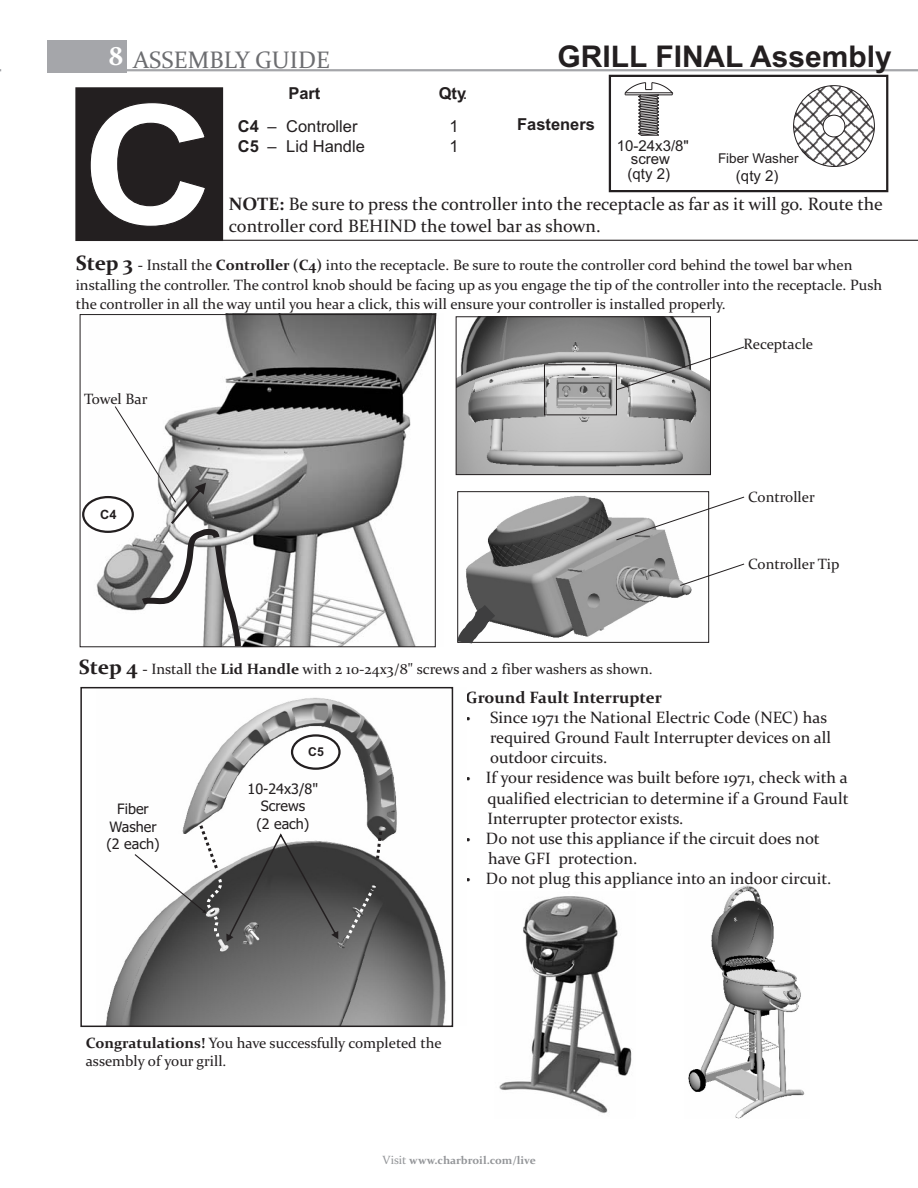
<style>
.page{position:relative;width:918px;height:1188px;background:#fff}
.page>*{position:absolute;margin:0;border:0;box-sizing:border-box;transform-origin:0 0}
.t1{font:700 30px "Arial";color:#231f20}
.t2{font:24px "Constantia";color:#6c6d70}
.t3{font:18px/21.9px "Constantia";color:#231f20}
.t4{font:16.5px/20.1px "Constantia";color:#231f20}
.t5{font:16.5px "Arial";color:#231f20}
.t6{font:700 16.5px "Constantia";color:#231f20}
.t7{font:700 16.5px "Arial";color:#231f20}
.t8{font:15px/20px "Constantia";color:#231f20}
.t9{font:15px/28px "Arial";color:#231f20;text-align:center}
.t10{font:14.4px/17.2px "Tahoma";color:#231f20;text-align:center}
.t11{font:13.5px "Arial";color:#231f20}
.t12{font:700 12.75px "Arial";color:#231f20}
.t13{font:700 12.3px "Arial";color:#231f20}
.t14{font:700 11.25px "Constantia";color:#939598}
.s1{font-weight:700;font-size:27px;color:#fff}
.s2{font-weight:400}
.s3{font-weight:700}
.s4{font-weight:700;font-size:21px}
.s5{font-weight:400;font-size:12px}
</style>
<div class="page">
<img style="left:89px;top:314px;width:348px;height:331px">
<div style="left:80px;top:314px;width:356px;height:333px;border:1px solid #231f20"></div>
<div style="left:47px;top:40px;width:80px;height:33px;background:#a5a6aa"></div>
<hr style="left:122px;top:69px;width:796px;height:2px;background:#a5a6aa">
<div style="left:77px;top:88px;width:145px;height:152px;background:#231f20"></div>
<div style="left:75px;top:87px;width:148px;height:154px;border:2px solid #231f20"></div>
<svg style="left:90px;top:103px;width:115px;height:123px"></svg>
<hr style="left:79px;top:240px;width:839px;height:1px;background:#231f20">
<img style="left:458px;top:318px;width:251px;height:155px">
<div style="left:82px;top:496px;width:52px;height:37px;background:#fff;border:2px solid #231f20;border-radius:50%"></div>
<div style="left:456px;top:316px;width:255px;height:159px;border:1px solid #231f20"></div>
<img style="left:466px;top:495px;width:226px;height:143px">
<div style="left:457px;top:491px;width:252px;height:152px;border:1px solid #231f20"></div>
<div style="left:544px;top:364px;width:73px;height:51px;border:1px solid #231f20"></div>
<svg style="left:616px;top:346px;width:129px;height:45px"></svg>
<svg style="left:616px;top:496px;width:129px;height:45px"></svg>
<svg style="left:679px;top:563px;width:66px;height:23px"></svg>
<svg style="left:457px;top:589px;width:54px;height:55px"></svg>
<svg style="left:114px;top:406px;width:130px;height:242px"></svg>
<img style="left:688px;top:885px;width:117px;height:233px">
<img style="left:499px;top:896px;width:133px;height:217px">
<div style="left:609px;top:75px;width:279px;height:117px;border:2px solid #231f20"></div>
<img style="left:106px;top:688px;width:348px;height:337px">
<div style="left:80px;top:687px;width:373px;height:340px;border:2px solid #231f20"></div>
<svg style="left:291px;top:734px;width:50px;height:36px"></svg>
<svg style="left:135px;top:822px;width:249px;height:121px"></svg>
<svg style="left:793px;top:85px;width:82px;height:82px"></svg>
<svg style="left:624px;top:82px;width:50px;height:54px"></svg>
<h2 class="t2" style="left:109px;top:50px;width:223px"><span class="s1">8</span> ASSEMBLY GUIDE</h2>
<h1 class="t1" style="left:558px;top:45px;width:336px">GRILL FINAL Assembly</h1>
<p class="t7" style="left:288px;top:87px;width:34px">Part</p>
<p class="t7" style="left:439px;top:87px;width:30px">Qty<span class="s2">.</span></p>
<p class="t5" style="left:238px;top:120px;width:121px"><span class="s3">C4</span> – Controller</p>
<p class="t5" style="left:450px;top:120px;width:11px">1</p>
<p class="t7" style="left:517px;top:118px;width:79px">Fasteners</p>
<p class="t5" style="left:238px;top:140px;width:129px"><span class="s3">C5</span> – Lid Handle</p>
<p class="t5" style="left:450px;top:140px;width:11px">1</p>
<p class="t9" style="left:617px;top:133px;width:74px">10-24x3/8" (qty 2)</p>
<p class="t9" style="left:631px;top:146px;width:41px">screw</p>
<p class="t11" style="left:718px;top:153px;width:82px">Fiber Washer</p>
<p class="t9" style="left:736px;top:163px;width:44px">(qty 2)</p>
<p class="t3" style="left:229px;top:195px;width:655px"><span class="s3">NOTE:</span> Be sure to press the controller into the receptacle as far as it will go. Route the controller cord BEHIND the towel bar as shown.</p>
<p class="t8" style="left:76px;top:257px;width:808px"><span class="s4">Step 3</span> <span class="s3">-</span> Install the <span class="s3">Controller (C4)</span> into the receptacle. Be sure to route the controller cord behind the towel bar when installing the controller. The control knob should be facing up as you engage the tip of the controller into the receptacle. Push</p>
<p class="t8" style="left:76px;top:295px;width:651px">the controller in all the way until you hear a click, this will ensure your controller is installed properly.</p>
<p class="t8" style="left:84px;top:391px;width:65px">Towel Bar</p>
<p class="t12" style="left:100px;top:510px;width:18px">C4</p>
<p class="t8" style="left:79px;top:660px;width:575px"><span class="s4">Step 4</span> <span class="s3">-</span> Install the <span class="s3">Lid Handle</span> with 2 10-24x3/8" screws and 2 fiber washers as shown.</p>
<p class="t8" style="left:744px;top:336px;width:71px">Receptacle</p>
<p class="t8" style="left:748px;top:489px;width:68px">Controller</p>
<p class="t8" style="left:748px;top:556px;width:93px">Controller Tip</p>
<p class="t10" style="left:106px;top:802px;width:55px">Fiber<br>Washer (2 each)</p>
<p class="t13" style="left:308px;top:747px;width:17px">C5</p>
<p class="t10" style="left:248px;top:781px;width:72px">10-24x3/8"<br>Screws<br>(2 each)</p>
<p class="t6" style="left:466px;top:690px;width:198px">Ground Fault Interrupter</p>
<p class="t4" style="left:490px;top:709px;width:342px;text-indent:-25px">•Since 1971 the National Electric Code (NEC) has required Ground Fault Interrupter devices on all outdoor circuits.</p>
<p class="t4" style="left:487px;top:769px;width:363px;text-align:justify;text-indent:-22px">•If your residence was built before 1971, check with a qualified electrician to determine if a Ground Fault Interrupter protector exists.</p>
<p class="t4" style="left:488px;top:830px;width:333px;text-indent:-23px">•Do not use this appliance if the circuit does not have GFI protection.</p>
<p class="t4" style="left:466px;top:870px;width:367px">•Do not plug this appliance into an indoor circuit.</p>
<p class="t8" style="left:86px;top:1035px;width:357px;line-height:18.3px"><span class="s3">Congratulations!</span> You have successfully completed the assembly of your grill.</p>
<p class="t14" style="left:383px;top:1156px;width:155px"><span class="s5">Visit</span> www.charbroil.com/live</p>
</div>
